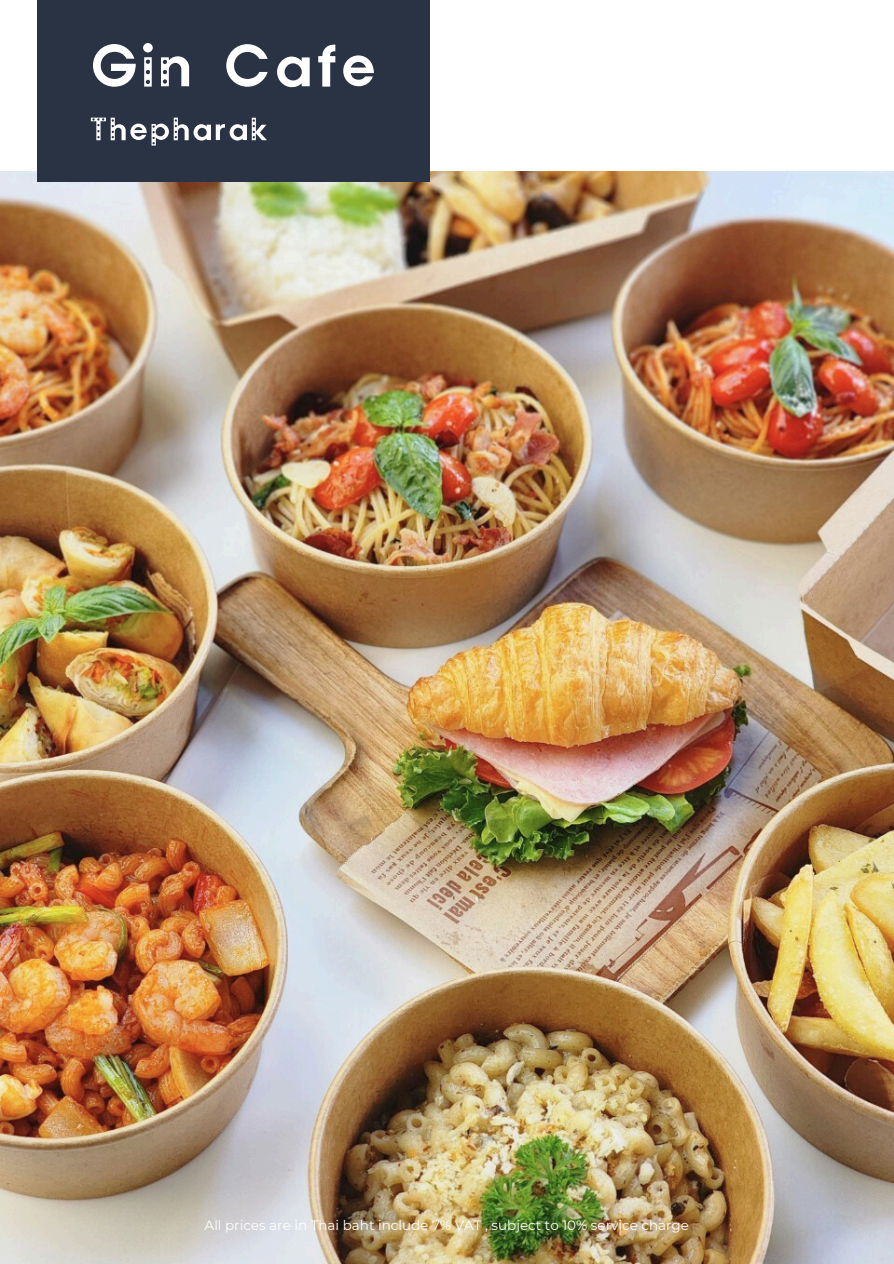
<style>
.page{position:relative;width:894px;height:1264px;background:#fff}
.page>*{position:absolute;margin:0;border:0;box-sizing:border-box;transform-origin:0 0}
.t1{font:112.5px "Cre Hear P";color:#fff}
.t2{font:60px "Cre Hear P";color:#fff}
.t3{font:13.5px "Montserrat";color:#fff}
</style>
<div class="page">
<img style="left:0;top:171px;width:893px;height:1091px">
<div style="left:37px;top:0;width:392px;height:182px;background:#2a3344"></div>
<h1 class="t1" style="left:88px;top:2px;width:291px">Gin Cafe</h1>
<p class="t2" style="left:88px;top:95px;width:182px">Thepharak</p>
<p class="t3" style="left:204px;top:1216px;width:485px">All prices are in Thai baht include 7% VAT , subject to 10% service charge</p>
</div>
